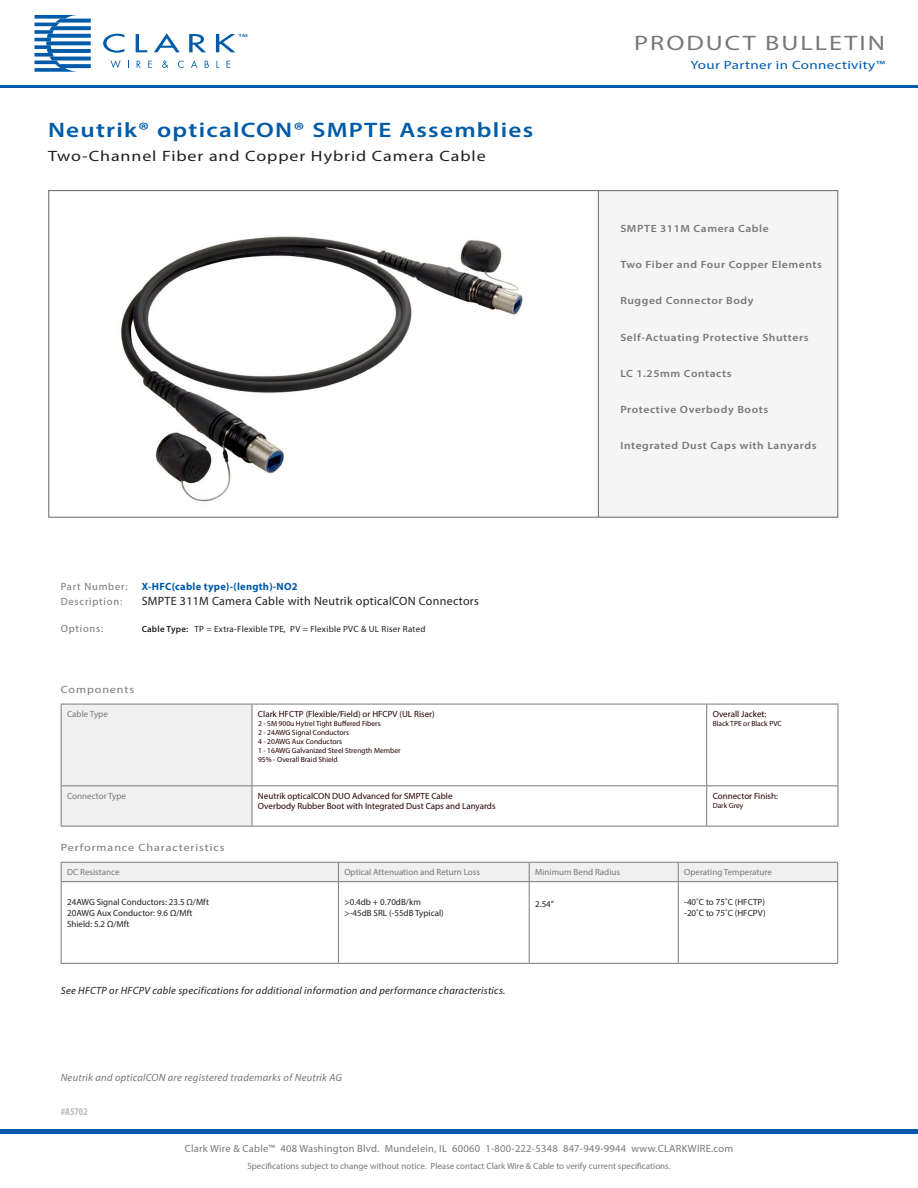
<style>
.page{position:relative;width:918px;height:1188px;background:#fff}
.page>*{position:absolute;margin:0;border:0;box-sizing:border-box;transform-origin:0 0}
.t1{font:600 21px "Myriad Pro";letter-spacing:.05em;color:#005ba8;scale:1.2 1}
.t2{font:21px "Myriad Pro";letter-spacing:.075em;color:#76787b;scale:1.25 1}
.t3{font:15px "Myriad Pro";letter-spacing:.05em;color:#231f20;scale:1.2 1}
.t4{font:12px "Myriad Pro";letter-spacing:.025em;color:#231f20}
.t5{font:12px "Myriad Pro";letter-spacing:.025em;color:#015ba9;scale:1.25 1}
.t6{font:600 10.5px "Myriad Pro";letter-spacing:.05em;color:#76787b;scale:1.1 1}
.t7{font:10.5px "Myriad Pro";letter-spacing:.025em;color:#76787b}
.t8{font:italic 10.5px "Myriad Pro";letter-spacing:.025em;color:#231f20}
.t9{font:italic 10.5px "Myriad Pro";letter-spacing:.025em;color:#76767a}
.t10{font:10.5px "Myriad Pro";letter-spacing:.075em;color:#76787b;scale:1.15 1}
.t11{font:700 10.5px "Myriad Pro";letter-spacing:.025em;color:#005ba8}
.t12{font:10.5px "Myriad Pro";letter-spacing:.075em;color:#76787b}
.t13{font:10.5px "Myriad Pro";letter-spacing:.075em;color:#77787b}
.t14{font:700 condensed 10.5px "Myriad Pro";color:#bcbdc0}
.t15{font:9px "Myriad Pro";color:#76787b}
.t16{font:9px/10.8px "Myriad Pro";color:#240000}
.t17{font:9px/10.8px "Myriad Pro";color:#231f20}
.t18{font:9px "Myriad Pro";letter-spacing:.025em;color:#231f20}
.t19{font:7.5px/9px "Myriad Pro";color:#240000}
.t20{font:600 4.05px "Myriad Pro";color:#015ba9;scale:1.73 1}
.s1{color:#76787b}
.s2{font-weight:600}
</style>
<div class="page">
<hr style="left:0;top:85px;width:918px;height:3px;background:#005ba8">
<svg style="left:103px;top:34px;width:21px;height:19px"></svg>
<svg style="left:136px;top:34px;width:11px;height:18px"></svg>
<svg style="left:154px;top:33px;width:26px;height:19px"></svg>
<svg style="left:189px;top:34px;width:17px;height:18px"></svg>
<svg style="left:216px;top:34px;width:19px;height:18px"></svg>
<svg style="left:111px;top:60px;width:10px;height:8px"></svg>
<svg style="left:137px;top:61px;width:4px;height:7px"></svg>
<svg style="left:148px;top:61px;width:4px;height:7px"></svg>
<svg style="left:162px;top:61px;width:6px;height:7px"></svg>
<svg style="left:178px;top:61px;width:6px;height:7px"></svg>
<svg style="left:191px;top:60px;width:6px;height:8px"></svg>
<svg style="left:205px;top:61px;width:4px;height:7px"></svg>
<svg style="left:216px;top:61px;width:3px;height:7px"></svg>
<svg style="left:227px;top:61px;width:3px;height:7px"></svg>
<svg style="left:34px;top:15px;width:57px;height:57px"></svg>
<hr style="left:0;top:1130px;width:918px;height:4px;background:#015ba9">
<div style="left:62px;top:705px;width:190px;height:121px;background:#f0f0f0"></div>
<hr style="left:61px;top:785px;width:191px;height:1px;background:#76787b">
<hr style="left:252px;top:785px;width:455px;height:1px;background:#76787b">
<hr style="left:707px;top:785px;width:131px;height:1px;background:#76787b">
<hr style="left:61px;top:704px;width:191px;height:1px;background:#76787b">
<hr style="left:61px;top:704px;width:1px;height:81px;background:#76787b">
<hr style="left:252px;top:704px;width:455px;height:1px;background:#76787b">
<hr style="left:252px;top:704px;width:1px;height:81px;background:#76787b">
<hr style="left:707px;top:704px;width:131px;height:1px;background:#76787b">
<hr style="left:706px;top:704px;width:1px;height:81px;background:#76787b">
<hr style="left:838px;top:704px;width:1px;height:81px;background:#76787b">
<hr style="left:61px;top:786px;width:1px;height:40px;background:#76787b">
<hr style="left:252px;top:786px;width:1px;height:40px;background:#76787b">
<hr style="left:706px;top:786px;width:1px;height:40px;background:#76787b">
<hr style="left:838px;top:786px;width:1px;height:40px;background:#76787b">
<hr style="left:61px;top:826px;width:191px;height:1px;background:#76787b">
<hr style="left:252px;top:826px;width:455px;height:1px;background:#76787b">
<hr style="left:707px;top:826px;width:131px;height:1px;background:#76787b">
<div style="left:598px;top:190px;width:240px;height:328px;background:#f5f5f5;border:1px solid #76787b"></div>
<img style="left:121px;top:236px;width:404px;height:266px">
<hr style="left:61px;top:882px;width:1px;height:81px;background:#76787b">
<hr style="left:338px;top:882px;width:1px;height:81px;background:#76787b">
<hr style="left:529px;top:882px;width:1px;height:81px;background:#76787b">
<hr style="left:678px;top:882px;width:1px;height:81px;background:#76787b">
<div style="left:61px;top:863px;width:777px;height:18px;background:#f0f0f0"></div>
<hr style="left:61px;top:862px;width:277px;height:1px;background:#76787b">
<hr style="left:338px;top:862px;width:191px;height:1px;background:#76787b">
<hr style="left:529px;top:862px;width:149px;height:1px;background:#76787b">
<hr style="left:678px;top:862px;width:160px;height:1px;background:#76787b">
<hr style="left:61px;top:881px;width:277px;height:1px;background:#76787b">
<hr style="left:338px;top:881px;width:191px;height:1px;background:#76787b">
<hr style="left:529px;top:881px;width:149px;height:1px;background:#76787b">
<hr style="left:678px;top:881px;width:160px;height:1px;background:#76787b">
<hr style="left:837px;top:882px;width:1px;height:81px;background:#76787b">
<hr style="left:61px;top:963px;width:277px;height:1px;background:#76787b">
<hr style="left:338px;top:963px;width:191px;height:1px;background:#76787b">
<hr style="left:529px;top:963px;width:149px;height:1px;background:#76787b">
<hr style="left:678px;top:963px;width:160px;height:1px;background:#76787b">
<p class="t20" style="left:238px;top:33px;width:7px">TM</p>
<h1 class="t1" style="left:48px;top:117px;width:406px">Neutrik® opticalCON® SMPTE Assemblies</h1>
<h2 class="t3" style="left:48px;top:147px;width:366px">Two-Channel Fiber and Copper Hybrid Camera Cable</h2>
<p class="t12" style="left:61px;top:580px;width:68px">Part Number:</p>
<p class="t11" style="left:142px;top:580px;width:157px">X-HFC(cable type)-(length)-NO2</p>
<p class="t12" style="left:61px;top:595px;width:63px">Description:</p>
<h3 class="t4" style="left:142px;top:593px;width:339px">SMPTE 311M Camera Cable with Neutrik opticalCON Connectors</h3>
<p class="t13" style="left:61px;top:622px;width:44px">Options<span class="s1">:</span></p>
<p class="t18" style="left:142px;top:623px;width:285px"><span class="s2">Cable Type:</span> TP = Extra-Flexible TPE, PV = Flexible PVC &amp; UL Riser Rated</p>
<p class="t10" style="left:61px;top:683px;width:65px">Components</p>
<p class="t15" style="left:67px;top:708px;width:42px">Cable Type</p>
<p class="t16" style="left:258px;top:708px;width:178px">Clark HFCTP (Flexible/Field) or HFCPV (UL Riser)</p>
<p class="t19" style="left:258px;top:719px;width:144px">2 - SM 900u Hytrel Tight Buffered Fibers<br>2 - 24AWG Signal Conductors<br>4 - 20AWG Aux Conductors<br>1 - 16AWG Galvanized Steel Strength Member<br>95% - Overall Braid Shield</p>
<h1 class="t2" style="left:634px;top:30px;width:202px">PRODUCT BULLETIN</h1>
<h3 class="t5" style="left:690px;top:58px;width:157px">Your Partner in Connectivity™</h3>
<p class="t6" style="left:620px;top:222px;width:136px">SMPTE 311M Camera Cable</p>
<p class="t6" style="left:620px;top:258px;width:185px">Two Fiber and Four Copper Elements</p>
<p class="t6" style="left:620px;top:294px;width:123px">Rugged Connector Body</p>
<p class="t6" style="left:620px;top:330px;width:173px">Self-Actuating Protective Shutters</p>
<p class="t6" style="left:620px;top:366px;width:103px">LC 1.25mm Contacts</p>
<p class="t6" style="left:620px;top:402px;width:136px">Protective Overbody Boots</p>
<p class="t6" style="left:620px;top:438px;width:180px">Integrated Dust Caps with Lanyards</p>
<p class="t16" style="left:713px;top:708px;width:55px">Overall Jacket:</p>
<p class="t19" style="left:713px;top:719px;width:71px">Black TPE or Black PVC</p>
<p class="t15" style="left:67px;top:790px;width:61px">Connector Type</p>
<p class="t16" style="left:258px;top:790px;width:239px">Neutrik opticalCON DUO Advanced for SMPTE Cable<br>Overbody Rubber Boot with Integrated Dust Caps and Lanyards</p>
<p class="t16" style="left:713px;top:790px;width:67px">Connector Finish:</p>
<p class="t19" style="left:713px;top:800px;width:32px">Dark Grey</p>
<p class="t10" style="left:61px;top:841px;width:144px">Performance Characteristics</p>
<p class="t15" style="left:67px;top:866px;width:54px">DC Resistance</p>
<p class="t15" style="left:344px;top:866px;width:137px">Optical Attenuation and Return Loss</p>
<p class="t15" style="left:535px;top:866px;width:86px">Minimum Bend Radius</p>
<p class="t15" style="left:684px;top:866px;width:89px">Operating Temperature</p>
<p class="t17" style="left:67px;top:897px;width:143px">24AWG Signal Conductors: 23.5 Ω/Mft<br>20AWG Aux Conductor: 9.6 Ω/Mft<br>Shield: 5.2 Ω/Mft</p>
<p class="t17" style="left:344px;top:897px;width:101px">&gt;0.4db + 0.70dB/km &gt;-45dB SRL (-55dB Typical)</p>
<p class="t17" style="left:535px;top:899px;width:20px">2.54”</p>
<p class="t17" style="left:684px;top:897px;width:83px">-40˚C to 75˚C (HFCTP) -20˚C to 75˚C (HFCPV)</p>
<p class="t8" style="left:61px;top:984px;width:446px">See HFCTP or HFCPV cable specifications for additional information and performance characteristics.</p>
<p class="t9" style="left:61px;top:1071px;width:283px">Neutrik and opticalCON are registered trademarks of Neutrik AG</p>
<p class="t14" style="left:61px;top:1105px;width:29px">#A5702</p>
<p class="t7" style="left:185px;top:1142px;width:550px">Clark Wire &amp; Cable™ 408 Washington Blvd. Mundelein, IL 60060 1-800-222-5348 847-949-9944 www.CLARKWIRE.com</p>
<p class="t15" style="left:247px;top:1160px;width:425px">Specifications subject to change without notice. Please contact Clark Wire &amp; Cable to verify current specifications.</p>
</div>
